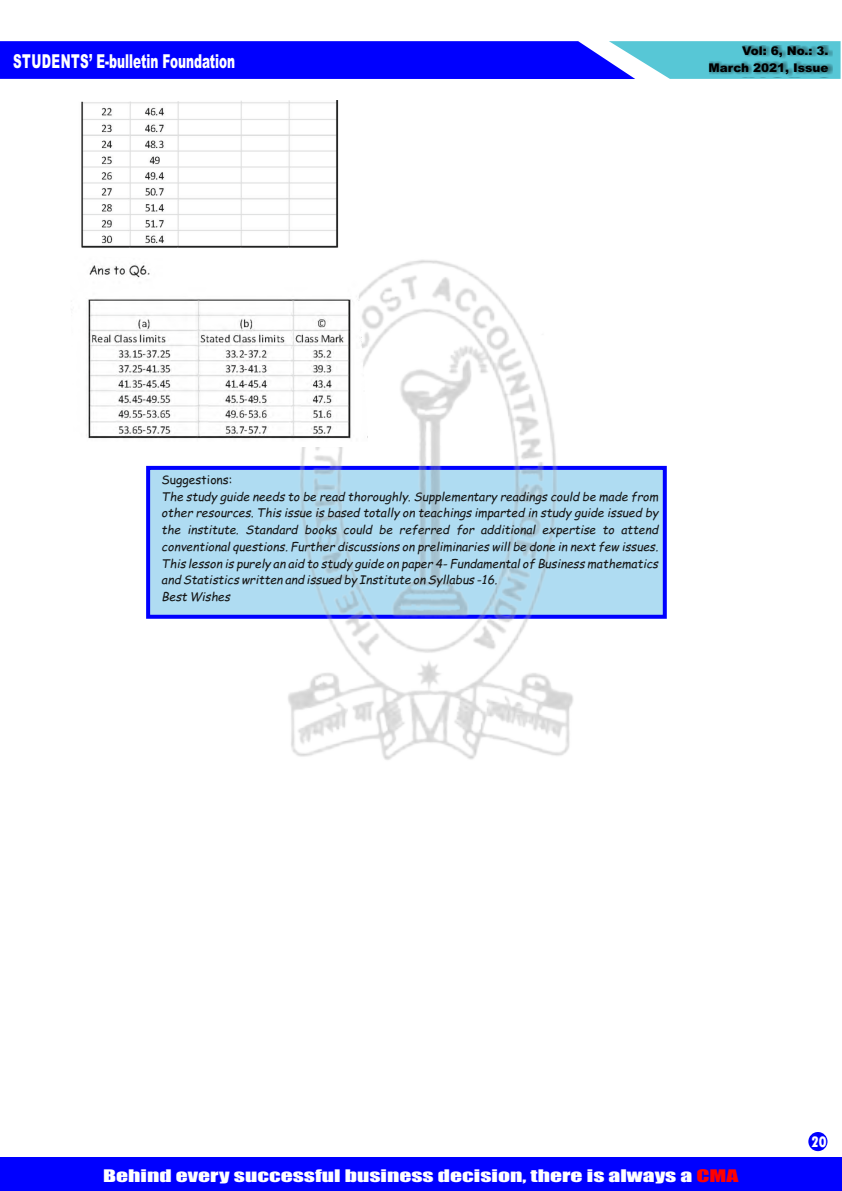
<style>
.page{position:relative;width:842px;height:1191px;background:#fff}
.page>*{position:absolute;margin:0;border:0;box-sizing:border-box;transform-origin:0 0}
.t1{font:900 19.2px "Arial";color:#fff;scale:.63 1}
.t2{font:16px "Impact";color:#fff;scale:1.48 1}
.t3{font:800 condensed 16px "Tw Cen";color:#fff}
.t4{font:italic 12px/16.7px "Comic Sans MS";color:#151616}
.t5{font:900 12px/16.9px "Arial";color:#000;text-align:right}
.t6{font:12px "Comic Sans MS";color:#151616}
.s1{color:#f00}
</style>
<div class="page">
<div style="left:146px;top:466px;width:521px;height:153px;background:#afdcf2;border:4px solid #00f"></div>
<div style="left:0;top:1157px;width:842px;height:33px;background:#00f"></div>
<div style="left:808px;top:1132px;width:19px;height:19px;background:#00f;border-radius:50%"></div>
<img style="left:265px;top:260px;width:315px;height:500px">
<svg style="left:0;top:41px;width:840px;height:38px;background:#1826f9"></svg>
<img style="left:81px;top:100px;width:258px;height:148px">
<img style="left:88px;top:260px;width:280px;height:186px">
<div style="left:709px;top:45px;width:123px;height:32px;background:#151616;opacity:.49"></div>
<h1 class="t1" style="left:13px;top:54px;width:354px">STUDENTS’ E-bulletin Foundation</h1>
<p class="t5" style="left:708px;top:44px;width:122px">Vol: 6, No.: 3.<br>March 2021, Issue</p>
<p class="t6" style="left:162px;top:474px;width:72px">Suggestions:</p>
<p class="t4" style="left:162px;top:489px;width:498px">The study guide needs to be read thoroughly. Supplementary readings could be made from other resources. This issue is based totally on teachings imparted in study guide issued by the institute. Standard books could be referred for additional expertise to attend conventional questions. Further discussions on preliminaries will be done in next few issues.<br>This lesson is purely an aid to study guide on paper 4- Fundamental of Business mathematics and Statistics written and issued by Institute on Syllabus -16.<br>Best Wishes</p>
<h2 class="t3" style="left:811px;top:1136px;width:17px">20</h2>
<h2 class="t2" style="left:103px;top:1169px;width:431px">Behind every successful business decision, there is always a <span class="s1">CMA</span></h2>
</div>
